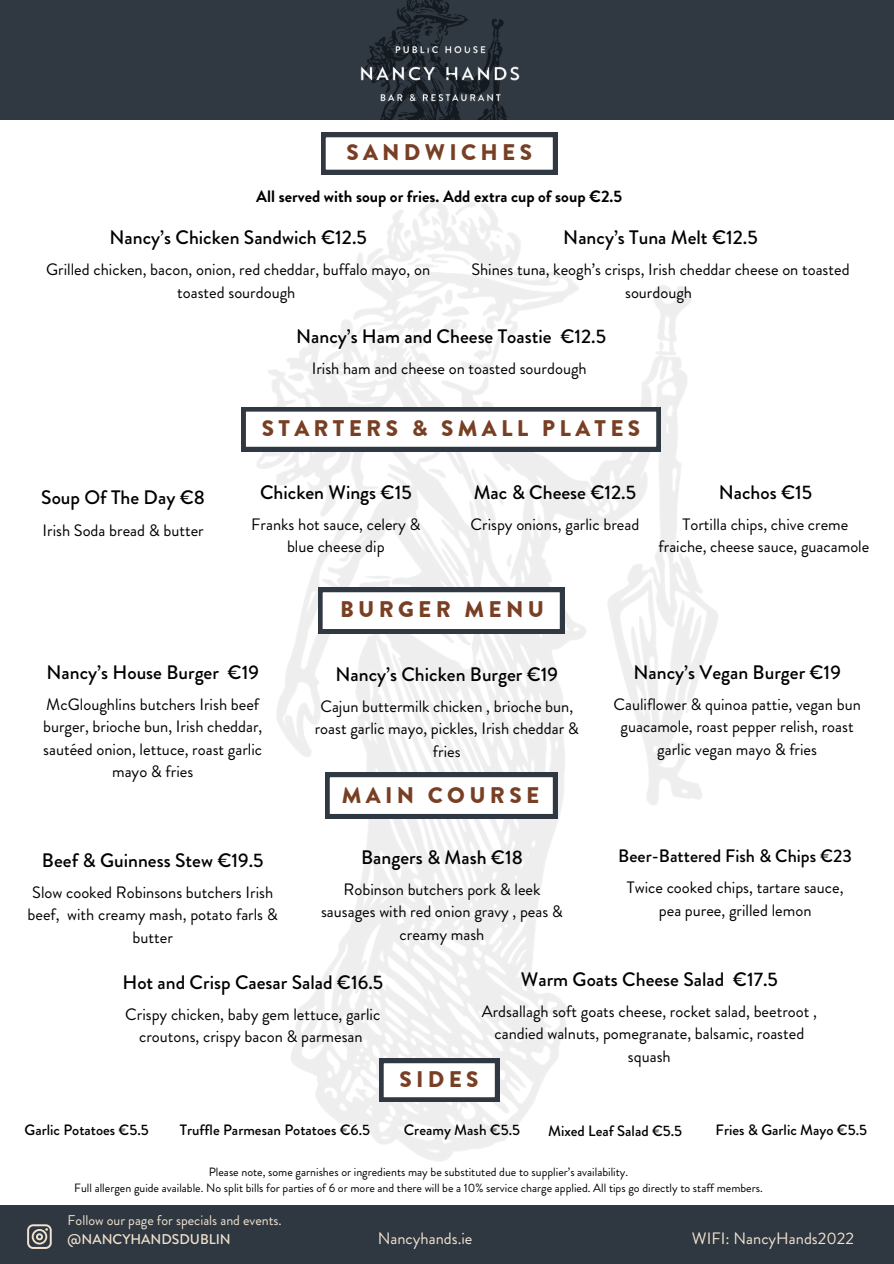
<style>
.page{position:relative;width:894px;height:1264px;background:#fff}
.page>*{position:absolute;margin:0;border:0;box-sizing:border-box;transform-origin:0 0}
.t1{font:900 22.5px "Brandon Grotesque";letter-spacing:.195em;color:#793f24}
.t2{font:500 19.5px "Brandon Grotesque";color:#000}
.t3{font:500 18px "Brandon Grotesque";color:#000}
.t4{font:16.5px/22.5px "Brandon Grotesque";color:#000;text-align:center}
.t5{font:700 16.5px "Brandon Grotesque";color:#000}
.t6{font:16.5px "Brandon Grotesque";color:#f1e2cf}
.t7{font:500 15px "Brandon Grotesque";color:#000}
.t8{font:14.1px/19px "Brandon Grotesque";color:#f1e2cf}
.t9{font:12px "Brandon Grotesque";color:#000}
.s1{font-weight:500}
</style>
<div class="page">
<div style="left:0;top:0;width:893px;height:119px;background:#303942"></div>
<img style="left:241px;top:202px;width:477px;height:960px">
<svg style="left:321px;top:133px;width:236px;height:41px"></svg>
<svg style="left:241px;top:407px;width:419px;height:44px"></svg>
<svg style="left:318px;top:587px;width:246px;height:46px"></svg>
<svg style="left:325px;top:772px;width:232px;height:46px"></svg>
<svg style="left:379px;top:1058px;width:120px;height:43px"></svg>
<div style="left:0;top:1204px;width:893px;height:59px;background:#2f3841"></div>
<svg style="left:27px;top:1224px;width:25px;height:24px"></svg>
<img style="left:360px;top:0;width:160px;height:119px">
<h4 class="t1" style="left:346px;top:137px;width:187px">SANDWICHES</h4>
<h2 class="t5" style="left:256px;top:184px;width:367px">All served with soup or fries. Add extra cup of soup €2.5</h2>
<h2 class="t2" style="left:109px;top:224px;width:259px">Nancy’s Chicken Sandwich €12.5</h2>
<h4 class="t4" style="left:46px;top:259px;width:385px">Grilled chicken, bacon, onion, red cheddar, buffalo mayo, on toasted sourdough</h4>
<h2 class="t2" style="left:563px;top:224px;width:196px">Nancy’s Tuna Melt €12.5</h2>
<h4 class="t4" style="left:471px;top:259px;width:379px">Shines tuna, keogh’s crisps, Irish cheddar cheese on toasted sourdough</h4>
<h2 class="t2" style="left:296px;top:322px;width:311px">Nancy’s Ham and Cheese Toastie €12.5</h2>
<h4 class="t4" style="left:311px;top:357px;width:276px">Irish ham and cheese on toasted sourdough</h4>
<p class="t2" style="left:41px;top:484px;width:165px">Soup Of The Day €8</p>
<h1 class="t4" style="left:43px;top:519px;width:163px">Irish Soda bread &amp; butter</h1>
<h3 class="t1" style="left:262px;top:412px;width:380px">STARTERS &amp; SMALL PLATES</h3>
<h3 class="t2" style="left:260px;top:478px;width:153px">Chicken Wings €15</h3>
<h2 class="t4" style="left:251px;top:513px;width:171px">Franks hot sauce, celery &amp; blue cheese dip</h2>
<h3 class="t2" style="left:473px;top:478px;width:164px">Mac &amp; Cheese €12.5</h3>
<h3 class="t4" style="left:470px;top:513px;width:170px">Crispy onions, garlic bread</h3>
<p class="t1" style="left:340px;top:593px;width:205px">BURGER MENU</p>
<h2 class="t2" style="left:718px;top:478px;width:95px">Nachos €15</h2>
<h4 class="t4" style="left:658px;top:513px;width:212px">Tortilla chips, chive creme fraiche, cheese sauce, guacamole</h4>
<h2 class="t2" style="left:46px;top:658px;width:214px">Nancy’s House Burger €19</h2>
<h4 class="t4" style="left:43px;top:692px;width:221px">McGloughlins butchers Irish beef burger, brioche bun, Irish cheddar, sautéed onion, lettuce, roast garlic mayo &amp; fries</h4>
<h2 class="t2" style="left:42px;top:846px;width:223px">Beef &amp; Guinness Stew €19.5</h2>
<h4 class="t4" style="left:28px;top:881px;width:252px">Slow cooked Robinsons butchers Irish beef, with creamy mash, potato farls &amp; butter</h4>
<h4 class="t2" style="left:335px;top:660px;width:224px">Nancy’s Chicken Burger €19</h4>
<p class="t4" style="left:314px;top:695px;width:265px">Cajun buttermilk chicken , brioche bun, roast garlic mayo, pickles, Irish cheddar &amp; fries</p>
<h1 class="t1" style="left:341px;top:779px;width:199px">MAIN COURSE</h1>
<p class="t2" style="left:361px;top:843px;width:163px">Bangers &amp; Mash €18</p>
<h1 class="t4" style="left:321px;top:878px;width:243px">Robinson butchers pork &amp; leek sausages with red onion gravy , peas &amp; creamy mash</h1>
<h2 class="t2" style="left:633px;top:658px;width:209px">Nancy’s Vegan Burger €19</h2>
<h4 class="t4" style="left:613px;top:692px;width:249px">Cauliflower &amp; quinoa pattie, vegan bun guacamole, roast pepper relish, roast garlic vegan mayo &amp; fries</h4>
<h2 class="t3" style="left:618px;top:843px;width:235px">Beer-Battered Fish &amp; Chips €23</h2>
<h4 class="t4" style="left:626px;top:876px;width:218px">Twice cooked chips, tartare sauce, pea puree, grilled lemon</h4>
<p class="t2" style="left:122px;top:968px;width:262px">Hot and Crisp Caesar Salad €16.5</p>
<h1 class="t4" style="left:125px;top:1003px;width:256px">Crispy chicken, baby gem lettuce, garlic croutons, crispy bacon &amp; parmesan</h1>
<p class="t2" style="left:520px;top:965px;width:258px">Warm Goats Cheese Salad €17.5</p>
<h2 class="t4" style="left:481px;top:999px;width:336px">Ardsallagh soft goats cheese, rocket salad, beetroot , candied walnuts, pomegranate, balsamic, roasted squash</h2>
<p class="t1" style="left:399px;top:1062px;width:81px">SIDES</p>
<h4 class="t7" style="left:25px;top:1119px;width:126px">Garlic Potatoes €5.5</h4>
<h2 class="t7" style="left:180px;top:1119px;width:192px">Truffle Parmesan Potatoes €6.5</h2>
<h2 class="t7" style="left:404px;top:1119px;width:118px">Creamy Mash €5.5</h2>
<h4 class="t7" style="left:548px;top:1120px;width:136px">Mixed Leaf Salad €5.5</h4>
<h1 class="t7" style="left:715px;top:1119px;width:153px">Fries &amp; Garlic Mayo €5.5</h1>
<h4 class="t9" style="left:209px;top:1163px;width:421px">Please note, some garnishes or ingredients may be substituted due to supplier’s availability.</h4>
<h2 class="t9" style="left:74px;top:1179px;width:689px">Full allergen guide available. No split bills for parties of 6 or more and there will be a 10% service charge applied. All tips go directly to staff members.</h2>
<h4 class="t8" style="left:68px;top:1210px;width:216px">Follow our page for specials and events. <span class="s1">@NANCYHANDSDUBLIN</span></h4>
<h4 class="t6" style="left:377px;top:1226px;width:96px">Nancyhands.ie</h4>
<h2 class="t6" style="left:691px;top:1226px;width:163px">WIFI: NancyHands2022</h2>
</div>
